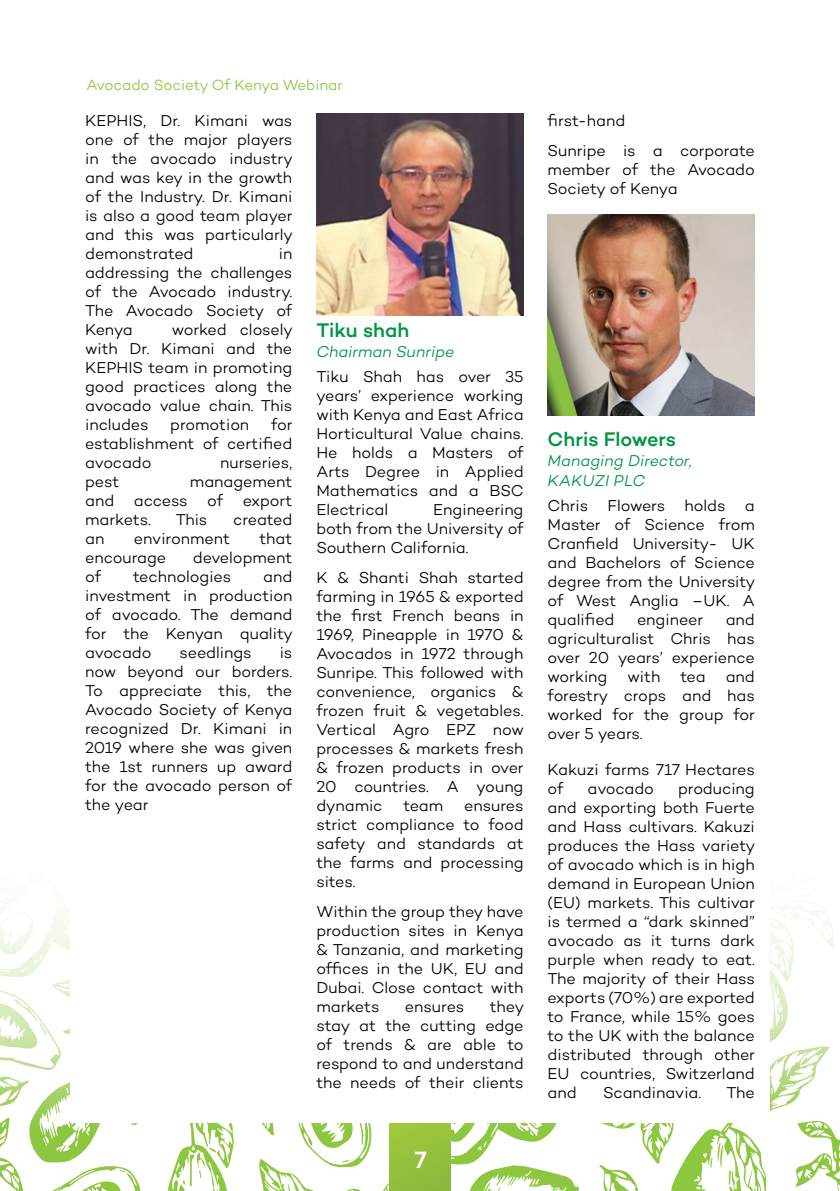
<style>
.page{position:relative;width:840px;height:1191px;background:#fff}
.page>*{position:absolute;margin:0;border:0;box-sizing:border-box;transform-origin:0 0}
.t1{font:500 24px "Campton";color:#fff}
.t2{font:500 20px "Campton";letter-spacing:-.005em;color:#009444}
.t3{font:300 16px/19px "Campton";letter-spacing:-.005em;color:#000;text-align:justify}
.t4{font:italic 300 16px/20px "Campton";color:#009444}
.t5{font:300 15px "Campton";letter-spacing:-.01em;color:#8dc63f}
</style>
<div class="page">
<svg style="left:0;top:911px;width:839px;height:280px"></svg>
<div style="left:389px;top:1080px;width:61px;height:111px;background:#96c13d"></div>
<div style="left:70px;top:777px;width:699px;height:346px;background:#fff"></div>
<img style="left:316px;top:114px;width:207px;height:201px">
<img style="left:547px;top:215px;width:207px;height:201px">
<p class="t5" style="left:86px;top:75px;width:257px">Avocado Society Of Kenya Webinar</p>
<p class="t3" style="left:85px;top:111px;width:209px">KEPHIS, Dr. Kimani was one of the major players in the avocado industry and was key in the growth of the Industry. Dr. Kimani is also a good team player and this was particularly demonstrated</p>
<p class="t3" style="left:85px;top:244px;width:208px;text-indent:193px">in addressing the challenges of the Avocado industry.<br>The Avocado Society of Kenya</p>
<p class="t2" style="left:316px;top:317px;width:94px">Tiku shah</p>
<p class="t4" style="left:316px;top:341px;width:139px">Chairman Sunripe</p>
<p class="t3" style="left:316px;top:366px;width:209px">Tiku Shah has over 35 years’ experience working with Kenya and East Africa Horticultural Value chains.<br>He holds a Masters of Arts Degree in Applied Mathematics and a BSC Electrical</p>
<p class="t3" style="left:85px;top:320px;width:209px;text-indent:87px">worked closely with Dr. Kimani and the KEPHIS team in promoting good practices along the avocado value chain. This includes</p>
<p class="t3" style="left:85px;top:415px;width:209px;text-indent:186px">for establishment of certified avocado</p>
<p class="t3" style="left:170px;top:415px;width:80px">promotion</p>
<p class="t3" style="left:220px;top:453px;width:74px">nurseries,</p>
<p class="t3" style="left:85px;top:472px;width:209px;text-indent:105px">management and access of export markets.</p>
<p class="t3" style="left:85px;top:472px;width:36px">pest</p>
<p class="t3" style="left:316px;top:499px;width:208px;text-indent:117px">Engineering both from the University of Southern California.</p>
<p class="t3" style="left:316px;top:568px;width:209px">K &amp; Shanti Shah started farming in 1965 &amp; exported the first French beans in 1969, Pineapple in 1970 &amp; Avocados in 1972 through Sunripe. This followed with convenience, organics &amp; frozen fruit &amp; vegetables.<br>Vertical Agro EPZ now processes &amp; markets fresh &amp; frozen products in over 20 countries. A young dynamic</p>
<p class="t3" style="left:176px;top:510px;width:33px">This</p>
<p class="t3" style="left:233px;top:510px;width:60px">created</p>
<p class="t3" style="left:85px;top:529px;width:21px">an</p>
<p class="t3" style="left:134px;top:529px;width:97px">environment</p>
<p class="t3" style="left:259px;top:529px;width:34px">that</p>
<p class="t3" style="left:85px;top:548px;width:83px">encourage</p>
<p class="t3" style="left:193px;top:548px;width:101px">development</p>
<p class="t3" style="left:85px;top:567px;width:17px">of</p>
<p class="t3" style="left:133px;top:567px;width:100px">technologies</p>
<p class="t3" style="left:85px;top:567px;width:209px;text-indent:178px">and investment in production of avocado. The demand for the Kenyan quality avocado</p>
<p class="t3" style="left:179px;top:643px;width:73px">seedlings</p>
<p class="t3" style="left:85px;top:643px;width:209px;text-indent:194px">is now beyond our borders.<br>To appreciate this, the Avocado Society of Kenya recognized Dr. Kimani in 2019 where she was given the 1st runners up award for the avocado person of the year</p>
<p class="t3" style="left:403px;top:795px;width:41px">team</p>
<p class="t3" style="left:316px;top:795px;width:209px;text-indent:148px">ensures strict compliance to food safety and standards at the farms and processing sites.</p>
<p class="t3" style="left:316px;top:902px;width:209px">Within the group they have production sites in Kenya &amp; Tanzania, and marketing offices in the UK, EU and Dubai. Close contact with markets</p>
<p class="t3" style="left:316px;top:997px;width:209px;text-indent:173px">they stay at the cutting edge of trends &amp; are able to respond to and understand the needs of their clients</p>
<p class="t3" style="left:405px;top:997px;width:61px">ensures</p>
<h1 class="t1" style="left:414px;top:1144px;width:14px">7</h1>
<p class="t3" style="left:547px;top:105px;width:209px;line-height:30.4px">first-hand<br>Sunripe is a corporate</p>
<p class="t3" style="left:547px;top:160px;width:208px">member of the Avocado<br>Society of Kenya</p>
<p class="t2" style="left:547px;top:426px;width:130px">Chris Flowers</p>
<p class="t4" style="left:547px;top:450px;width:146px">Managing Director,<br>KAKUZI PLC</p>
<p class="t3" style="left:547px;top:495px;width:209px">Chris Flowers holds a Master of Science from Cranfield University- UK and Bachelors of Science degree from the University of West Anglia –UK. A qualified</p>
<p class="t3" style="left:547px;top:609px;width:209px;text-indent:178px">and agriculturalist Chris has over 20 years’ experience working with tea and forestry crops and has worked for the group for over 5 years.</p>
<p class="t3" style="left:547px;top:759px;width:209px">Kakuzi farms 717 Hectares of</p>
<p class="t3" style="left:636px;top:609px;width:68px">engineer</p>
<p class="t3" style="left:547px;top:778px;width:209px;text-indent:130px">producing and exporting both Fuerte and Hass cultivars. Kakuzi produces the Hass variety of avocado which is in high demand in European Union (EU) markets. This cultivar is termed a “dark skinned” avocado as it turns dark purple when ready to eat.<br>The majority of their Hass exports (70%) are exported to France, while 15% goes to the UK with the balance distributed through other EU countries, Switzerland and</p>
<p class="t3" style="left:587px;top:778px;width:68px">avocado</p>
<p class="t3" style="left:603px;top:1082px;width:99px">Scandinavia.</p>
<p class="t3" style="left:726px;top:1082px;width:30px">The</p>
</div>
